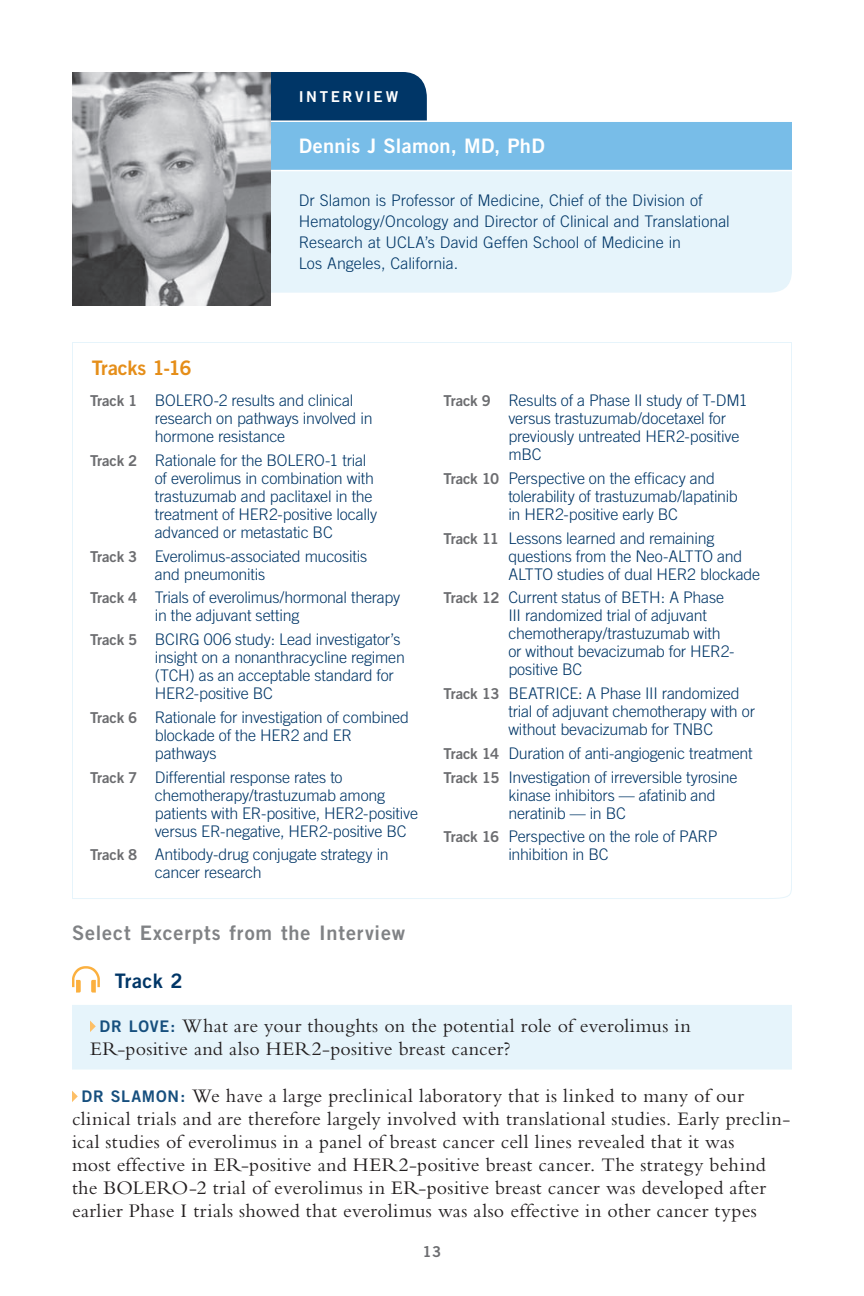
<style>
.page{position:relative;width:864px;height:1296px;background:#fff}
.page>*{position:absolute;margin:0;border:0;box-sizing:border-box;transform-origin:0 0}
.t1{font:20px/23px "Bembo RTP Std";letter-spacing:.01em;color:#231f20}
.t2{font:20px "Trade Gothic LT Std Bd 2";letter-spacing:.045em;color:#808285}
.t3{font:20px "Trade Gothic LT Std Bd 2";letter-spacing:.015em;color:#fff}
.t4{font:20px "Trade Gothic LT Std Bd 2";letter-spacing:-.01em;color:#e58e19}
.t5{font:20px "Trade Gothic LT Std Bd 2";letter-spacing:.015em;color:#003667}
.t6{font:300 16px/18px "Trade Gothic LT Std";letter-spacing:-.01em;color:#003667}
.t7{font:15px "Trade Gothic LT Std Bd 2";letter-spacing:.175em;color:#fff}
.t8{font:15px "Trade Gothic LT Std Bd 2";color:#6c6d70}
.s1{font-family:"Trade Gothic LT Std Bd 2";font-weight:400;font-size:15px;color:#6c6d70}
.s2{font-family:"Trade Gothic LT Std Bd 2";font-size:16px;color:#164f7e}
</style>
<div class="page">
<div style="left:270px;top:72px;width:157px;height:48px;background:#003667"></div>
<div style="left:270px;top:121px;width:522px;height:50px;background:#78bde8"></div>
<div style="left:270px;top:171px;width:522px;height:122px;background:#e6f4fb"></div>
<hr style="left:270px;top:170px;width:522px;height:1px;background:#fff">
<hr style="left:270px;top:120px;width:522px;height:2px;background:#fff">
<svg style="left:72px;top:342px;width:720px;height:557px"></svg>
<img style="left:72px;top:72px;width:198px;height:234px">
<div style="left:72px;top:1005px;width:720px;height:65px;background:#e6f4fb"></div>
<svg style="left:72px;top:966px;width:28px;height:27px"></svg>
<svg style="left:90px;top:1021px;width:6px;height:11px"></svg>
<svg style="left:72px;top:1091px;width:6px;height:11px"></svg>
<p class="t7" style="left:299px;top:87px;width:101px">INTERVIEW</p>
<p class="t3" style="left:299px;top:134px;width:247px">Dennis J Slamon, MD, PhD</p>
<p class="t6" style="left:299px;top:189px;width:432px;line-height:21px">Dr Slamon is Professor of Medicine, Chief of the Division of Hematology/Oncology and Director of Clinical and Translational Research at UCLA’s David Geffen School of Medicine in<br>Los Angeles, California.</p>
<p class="t4" style="left:92px;top:356px;width:101px">Tracks 1-16</p>
<p class="t6" style="left:155px;top:391px;width:219px;text-indent:-65px"><span class="s1">Track 1</span> BOLERO-2 results and clinical research on pathways involved in hormone resistance</p>
<p class="t6" style="left:155px;top:451px;width:224px;text-indent:-65px"><span class="s1">Track 2</span> Rationale for the BOLERO-1 trial of everolimus in combination with trastuzumab and paclitaxel in the treatment of HER2-positive locally advanced or metastatic BC</p>
<p class="t6" style="left:155px;top:547px;width:214px;text-indent:-65px"><span class="s1">Track 3</span> Everolimus-associated mucositis and pneumonitis</p>
<p class="t6" style="left:155px;top:588px;width:247px;text-indent:-65px"><span class="s1">Track 4</span> Trials of everolimus/hormonal therapy in the adjuvant setting</p>
<p class="t6" style="left:155px;top:630px;width:252px;text-indent:-65px"><span class="s1">Track 5</span> BCIRG 006 study: Lead investigator’s insight on a nonanthracycline regimen (TCH) as an acceptable standard for HER2-positive BC</p>
<p class="t6" style="left:155px;top:708px;width:256px;text-indent:-65px"><span class="s1">Track 6</span> Rationale for investigation of combined blockade of the HER2 and ER pathways</p>
<p class="t6" style="left:155px;top:768px;width:265px;text-indent:-65px"><span class="s1">Track 7</span> Differential response rates to chemotherapy/trastuzumab among patients with ER-positive, HER2-positive versus ER-negative, HER2-positive BC</p>
<p class="t6" style="left:155px;top:845px;width:236px;text-indent:-65px"><span class="s1">Track 8</span> Antibody-drug conjugate strategy in cancer research</p>
<p class="t6" style="left:508px;top:391px;width:241px;text-indent:-65px"><span class="s1">Track 9</span> Results of a Phase II study of T-DM1 versus trastuzumab/docetaxel for previously untreated HER2-positive mBC</p>
<p class="t6" style="left:508px;top:469px;width:231px;text-indent:-65px"><span class="s1">Track 10</span> Perspective on the efficacy and tolerability of trastuzumab/lapatinib in HER2-positive early BC</p>
<p class="t6" style="left:508px;top:529px;width:253px;text-indent:-65px"><span class="s1">Track 11</span> Lessons learned and remaining questions from the Neo-ALTTO and<br>ALTTO studies of dual HER2 blockade</p>
<p class="t6" style="left:508px;top:588px;width:228px;text-indent:-65px"><span class="s1">Track 12</span> Current status of BETH: A Phase<br>III randomized trial of adjuvant chemotherapy/trastuzumab with or without bevacizumab for HER2- positive BC</p>
<p class="t6" style="left:508px;top:684px;width:248px;text-indent:-65px"><span class="s1">Track 13</span> BEATRICE: A Phase III randomized trial of adjuvant chemotherapy with or without bevacizumab for TNBC</p>
<p class="t6" style="left:444px;top:741px;width:311px;line-height:23.8px"><span class="s1">Track 14</span> Duration of anti-angiogenic treatment<br><span class="s1">Track 15</span> Investigation of irreversible tyrosine</p>
<p class="t6" style="left:508px;top:786px;width:209px">kinase inhibitors — afatinib and neratinib — in BC</p>
<p class="t6" style="left:508px;top:827px;width:211px;text-indent:-65px"><span class="s1">Track 16</span> Perspective on the role of PARP inhibition in BC</p>
<p class="t2" style="left:72px;top:921px;width:335px">Select Excerpts from the Interview</p>
<p class="t5" style="left:115px;top:969px;width:69px">Track 2</p>
<p class="t1" style="left:90px;top:1014px;width:602px;text-indent:10px"><span class="s2">DR LOVE:</span> What are your thoughts on the potential role of everolimus in<br>ER-positive and also HER2-positive breast cancer?</p>
<p class="t1" style="left:72px;top:1084px;width:720px;text-indent:10px"><span class="s2">DR SLAMON:</span> We have a large preclinical laboratory that is linked to many of our clinical trials and are therefore largely involved with translational studies. Early preclin&shy;ical studies of everolimus in a panel of breast cancer cell lines revealed that it was<br>most effective in ER-positive and HER2-positive breast cancer. The strategy behind the BOLERO-2 trial of everolimus in ER-positive breast cancer was developed after earlier Phase I trials showed that everolimus was also effective in other cancer types</p>
<p class="t8" style="left:423px;top:1242px;width:20px">13</p>
</div>
